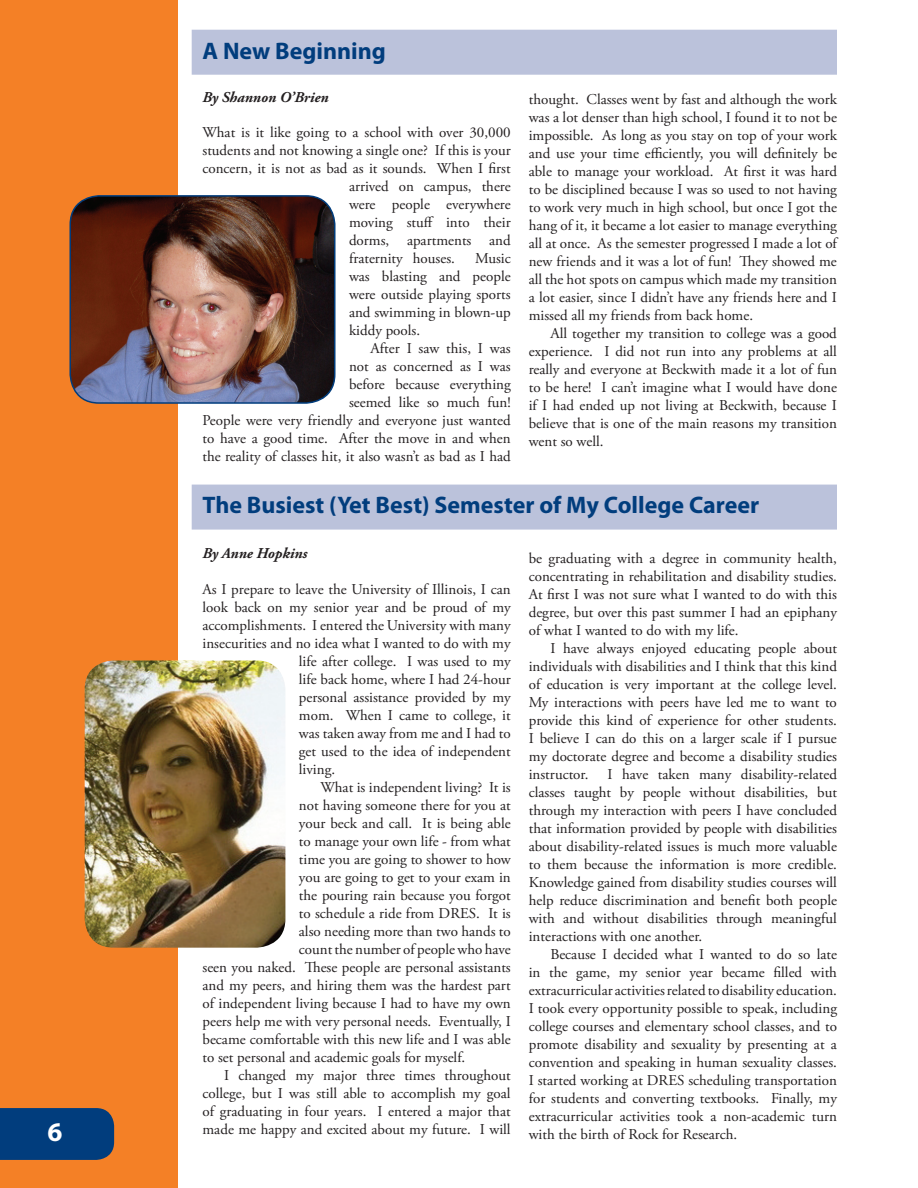
<style>
.page{position:relative;width:918px;height:1188px;background:#fff}
.page>*{position:absolute;margin:0;border:0;box-sizing:border-box;transform-origin:0 0}
.heading_with_rule{font:700 24px "Myriad Pro";color:#013d7d}
.body_text{font:15px/18px "Adobe Garamond Pro";color:#231f20;text-align:justify}
.Non_Indent_body_text{font:15px/18px "Adobe Garamond Pro";color:#231f20;text-align:justify}
.Paragraph_Style_1{font:italic 700 15px "Adobe Garamond Pro";color:#231f20}
</style>
<div class="page">
<div style="left:0;top:0;width:178px;height:1188px;background:#f48026"></div>
<div style="left:192px;top:485px;width:645px;height:45px;background:#bbc2db"></div>
<div style="left:192px;top:30px;width:645px;height:45px;background:#bbc2db"></div>
<img style="left:70px;top:196px;width:265px;height:207px;border-radius:29px">
<div style="left:69px;top:195px;width:267px;height:209px;border:2px solid #013d7d;border-radius:29px"></div>
<img style="left:85px;top:660px;width:200px;height:288px;border-radius:29px">
<div style="left:0;top:1108px;width:114px;height:52px;background:#013d7d"></div>
<p class="heading_with_rule" style="left:202px;top:37px;width:185px">A New Beginning</p>
<p class="Paragraph_Style_1" style="left:202px;top:88px;width:128px">By Shannon O’Brien</p>
<p class="Non_Indent_body_text" style="left:202px;top:124px;width:310px">What is it like going to a school with over 30,000</p>
<p class="Non_Indent_body_text" style="left:202px;top:142px;width:310px">students and not knowing a single one? If this is your</p>
<p class="Non_Indent_body_text" style="left:202px;top:160px;width:310px">concern, it is not as bad as it sounds. When I first</p>
<p class="Non_Indent_body_text" style="left:349px;top:178px;width:163px">arrived on campus, there</p>
<p class="Non_Indent_body_text" style="left:349px;top:196px;width:163px">were people everywhere</p>
<p class="Non_Indent_body_text" style="left:349px;top:214px;width:163px">moving stuff into their</p>
<p class="Non_Indent_body_text" style="left:349px;top:232px;width:163px">dorms, apartments and</p>
<p class="Non_Indent_body_text" style="left:349px;top:250px;width:108px">fraternity houses.</p>
<p class="Non_Indent_body_text" style="left:349px;top:250px;width:163px;text-indent:126px">Music was blasting and people were outside playing sports and swimming in blown-up kiddy pools.</p>
<p class="body_text" style="left:202px;top:340px;width:310px;text-align:right">After I saw this, I was<br>not as concerned as I was<br>before because everything<br>seemed like so much fun!<br>People were very friendly and everyone just wanted to have a good time. After the move in and when the reality of classes hit, it also wasn’t as bad as I had</p>
<p class="body_text" style="left:529px;top:91px;width:310px">thought. Classes went by fast and although the work was a lot denser than high school, I found it to not be impossible. As long as you stay on top of your work and use your time efficiently, you will definitely be able to manage your workload. At first it was hard to be disciplined because I was so used to not having to work very much in high school, but once I got the hang of it, it became a lot easier to manage everything all at once. As the semester progressed I made a lot of new friends and it was a lot of fun! They showed me all the hot spots on campus which made my transition a lot easier, since I didn’t have any friends here and I missed all my friends from back home.</p>
<p class="body_text" style="left:529px;top:325px;width:310px;text-indent:22px">All together my transition to college was a good experience. I did not run into any problems at all really and everyone at Beckwith made it a lot of fun to be here! I can’t imagine what I would have done if I had ended up not living at Beckwith, because I believe that is one of the main reasons my transition went so well.</p>
<p class="heading_with_rule" style="left:202px;top:492px;width:558px">The Busiest (Yet Best) Semester of My College Career</p>
<p class="Paragraph_Style_1" style="left:202px;top:545px;width:106px">By Anne Hopkins</p>
<p class="Non_Indent_body_text" style="left:202px;top:581px;width:310px">As I prepare to leave the University of Illinois, I can</p>
<p class="Non_Indent_body_text" style="left:202px;top:599px;width:310px">look back on my senior year and be proud of my</p>
<p class="Non_Indent_body_text" style="left:202px;top:617px;width:310px">accomplishments. I entered the University with many</p>
<p class="Non_Indent_body_text" style="left:202px;top:635px;width:310px">insecurities and no idea what I wanted to do with my</p>
<p class="Non_Indent_body_text" style="left:299px;top:653px;width:213px">life after college. I was used to my</p>
<p class="Non_Indent_body_text" style="left:299px;top:671px;width:213px">life back home, where I had 24-hour</p>
<p class="Non_Indent_body_text" style="left:299px;top:689px;width:213px">personal assistance provided by my</p>
<p class="Non_Indent_body_text" style="left:299px;top:707px;width:213px">mom. When I came to college, it</p>
<p class="Non_Indent_body_text" style="left:299px;top:725px;width:213px">was taken away from me and I had to</p>
<p class="Non_Indent_body_text" style="left:299px;top:743px;width:213px">get used to the idea of independent</p>
<p class="Non_Indent_body_text" style="left:299px;top:761px;width:38px">living.</p>
<p class="body_text" style="left:321px;top:779px;width:192px">What is independent living? It is</p>
<p class="body_text" style="left:299px;top:797px;width:213px">not having someone there for you at</p>
<p class="body_text" style="left:299px;top:815px;width:213px">your beck and call. It is being able</p>
<p class="body_text" style="left:299px;top:833px;width:213px">to manage your own life - from what</p>
<p class="body_text" style="left:299px;top:851px;width:213px">time you are going to shower to how</p>
<p class="body_text" style="left:299px;top:869px;width:213px">you are going to get to your exam in</p>
<p class="body_text" style="left:299px;top:887px;width:213px">the pouring rain because you forgot</p>
<p class="body_text" style="left:299px;top:905px;width:213px">to schedule a ride from DRES. It is</p>
<p class="body_text" style="left:299px;top:923px;width:213px">also needing more than two hands to</p>
<p class="body_text" style="left:299px;top:941px;width:213px">count the number of people who have</p>
<p class="body_text" style="left:202px;top:959px;width:310px">seen you naked. These people are personal assistants</p>
<p class="body_text" style="left:202px;top:977px;width:310px">and my peers, and hiring them was the hardest part</p>
<p class="body_text" style="left:202px;top:995px;width:310px">of independent living because I had to have my own</p>
<p class="body_text" style="left:202px;top:1013px;width:310px">peers help me with very personal needs. Eventually, I</p>
<p class="body_text" style="left:202px;top:1031px;width:310px">became comfortable with this new life and I was able</p>
<p class="body_text" style="left:202px;top:1049px;width:264px">to set personal and academic goals for myself.</p>
<p class="body_text" style="left:202px;top:1067px;width:310px;text-indent:22px">I changed my major three times throughout college, but I was still able to accomplish my goal of graduating in four years. I entered a major that made me happy and excited about my future. I will</p>
<p class="body_text" style="left:529px;top:550px;width:310px">be graduating with a degree in community health, concentrating in rehabilitation and disability studies.<br>At first I was not sure what I wanted to do with this degree, but over this past summer I had an epiphany of what I wanted to do with my life.</p>
<p class="body_text" style="left:529px;top:640px;width:310px;text-indent:22px">I have always enjoyed educating people about individuals with disabilities and I think that this kind of education is very important at the college level.<br>My interactions with peers have led me to want to provide this kind of experience for other students.<br>I believe I can do this on a larger scale if I pursue my doctorate degree and become a disability studies instructor.</p>
<p class="body_text" style="left:529px;top:766px;width:310px;text-indent:79px">I have taken many disability-related classes taught by people without disabilities, but through my interaction with peers I have concluded that information provided by people with disabilities about disability-related issues is much more valuable to them because the information is more credible.<br>Knowledge gained from disability studies courses will help reduce discrimination and benefit both people with and without disabilities through meaningful interactions with one another.</p>
<p class="body_text" style="left:529px;top:946px;width:310px;text-indent:22px">Because I decided what I wanted to do so late in the game, my senior year became filled with extracurricular activities related to disability education.<br>I took every opportunity possible to speak, including college courses and elementary school classes, and to promote disability and sexuality by presenting at a convention and speaking in human sexuality classes.<br>I started working at DRES scheduling transportation for students and converting textbooks. Finally, my extracurricular activities took a non-academic turn with the birth of Rock for Research.</p>
</div>
